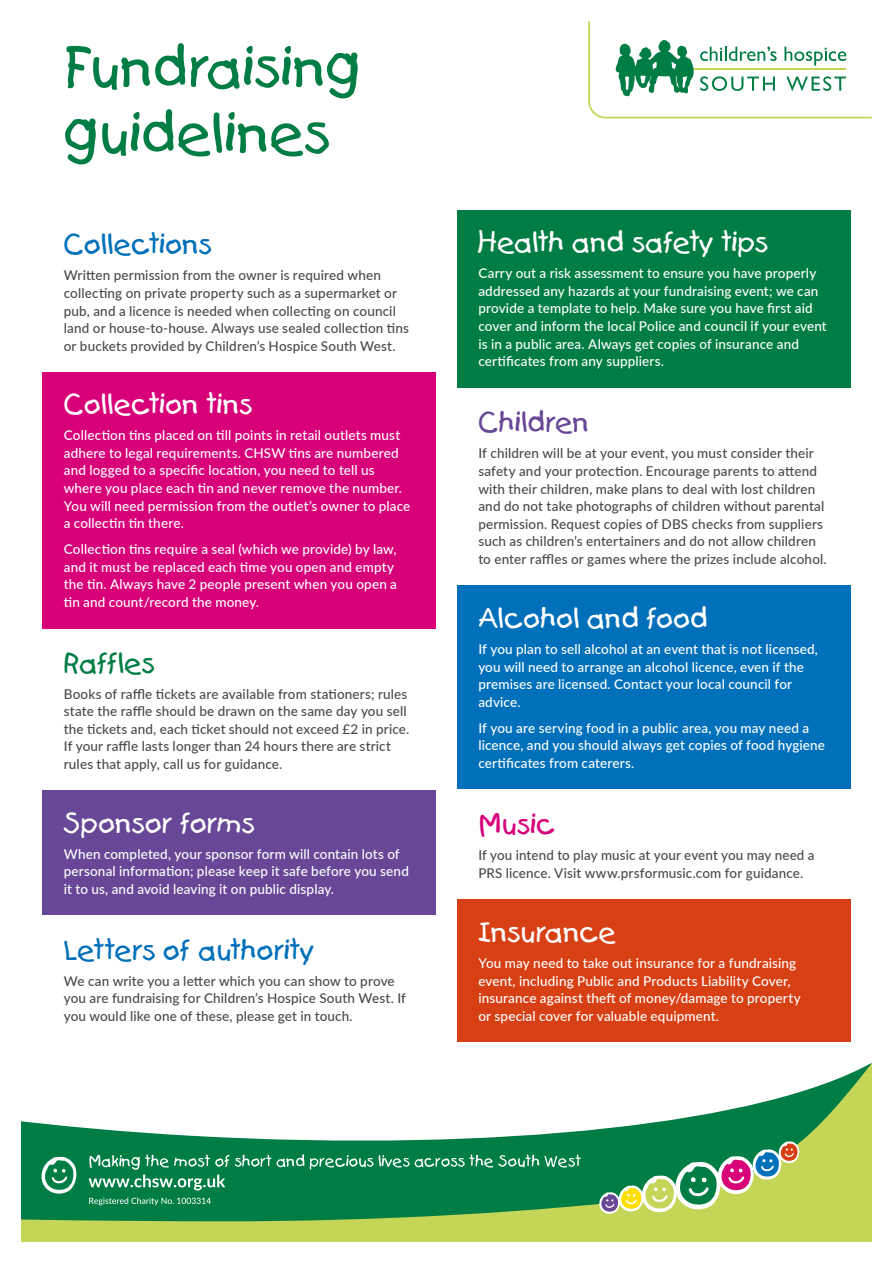
<style>
.page{position:relative;width:893px;height:1263px;background:#fff}
.page>*{position:absolute;margin:0;border:0;box-sizing:border-box;transform-origin:0 0}
.t1{font:60px/66px "First Grader";letter-spacing:.01em;color:#007d44}
.t2{font:30px "First Grader";letter-spacing:-.005em;color:#fff}
.t3{font:30px "First Grader";letter-spacing:-.01em;color:#0070ba}
.t4{font:30px "First Grader";letter-spacing:.01em;color:#674796}
.t5{font:30px "First Grader";letter-spacing:-.01em;color:#007d44}
.t6{font:30px "First Grader";letter-spacing:.015em;color:#d70079}
.t7{font:500 13.5px/17.5px "Lato";letter-spacing:.01em;color:#fff}
.t8{font:500 13.5px/17.5px "Lato";letter-spacing:.01em;color:#4a4a49}
</style>
<div class="page">
<div style="left:457px;top:210px;width:393px;height:177px;background:#007d44"></div>
<div style="left:457px;top:900px;width:393px;height:142px;background:#d74014"></div>
<div style="left:457px;top:585px;width:393px;height:204px;background:#0070ba"></div>
<div style="left:43px;top:372px;width:393px;height:256px;background:#d70079"></div>
<div style="left:43px;top:790px;width:393px;height:125px;background:#674796"></div>
<svg style="left:21px;top:1039px;width:851px;height:203px"></svg>
<svg style="left:599px;top:1141px;width:200px;height:73px;background:#72a46c"></svg>
<svg style="left:41px;top:1157px;width:35px;height:37px"></svg>
<svg style="left:310px;top:1154px;width:271px;height:15px;background:#37996c"></svg>
<svg style="left:89px;top:1154px;width:215px;height:36px;background:#2b9263"></svg>
<svg style="left:89px;top:1197px;width:122px;height:8px"></svg>
<svg style="left:588px;top:21px;width:284px;height:98px"></svg>
<h1 class="t1" style="left:64px;top:33px;width:298px">Fundraising guidelines</h1>
<h2 class="t3" style="left:64px;top:227px;width:149px">Collections</h2>
<p class="t8" style="left:64px;top:266px;width:347px">Written permission from the owner is required when collecting on private property such as a supermarket or pub, and a licence is needed when collecting on council land or house-to-house. Always use sealed collection tins or buckets provided by Children’s Hospice South West.</p>
<h2 class="t2" style="left:64px;top:387px;width:190px">Collection tins</h2>
<p class="t7" style="left:64px;top:426px;width:348px">Collection tins placed on till points in retail outlets must adhere to legal requirements. CHSW tins are numbered and logged to a specific location, you need to tell us where you place each tin and never remove the number.<br>You will need permission from the outlet’s owner to place a collectin tin there.</p>
<p class="t7" style="left:64px;top:540px;width:335px">Collection tins require a seal (which we provide) by law, and it must be replaced each time you open and empty the tin. Always have 2 people present when you open a tin and count/record the money.</p>
<h2 class="t5" style="left:64px;top:645px;width:92px">Raffles</h2>
<p class="t8" style="left:64px;top:684px;width:347px">Books of raffle tickets are available from stationers; rules state the raffle should be drawn on the same day you sell the tickets and, each ticket should not exceed £2 in price.<br>If your raffle lasts longer than 24 hours there are strict rules that apply, call us for guidance.</p>
<h2 class="t2" style="left:64px;top:805px;width:192px">Sponsor forms</h2>
<p class="t7" style="left:64px;top:844px;width:347px">When completed, your sponsor form will contain lots of personal information; please keep it safe before you send it to us, and avoid leaving it on public display.</p>
<h2 class="t3" style="left:64px;top:932px;width:252px">Letters of authority</h2>
<p class="t8" style="left:64px;top:971px;width:344px">We can write you a letter which you can show to prove you are fundraising for Children’s Hospice South West. If you would like one of these, please get in touch.</p>
<h2 class="t2" style="left:478px;top:225px;width:291px">Health and safety tips</h2>
<p class="t7" style="left:478px;top:264px;width:350px">Carry out a risk assessment to ensure you have properly addressed any hazards at your fundraising event; we can provide a template to help. Make sure you have first aid cover and inform the local Police and council if your event is in a public area. Always get copies of insurance and certificates from any suppliers.</p>
<h2 class="t4" style="left:478px;top:405px;width:113px">Children</h2>
<p class="t8" style="left:478px;top:444px;width:350px">If children will be at your event, you must consider their safety and your protection. Encourage parents to attend with their children, make plans to deal with lost children and do not take photographs of children without parental permission. Request copies of DBS checks from suppliers such as children’s entertainers and do not allow children to enter raffles or games where the prizes include alcohol.</p>
<h2 class="t2" style="left:478px;top:600px;width:231px">Alcohol and food</h2>
<p class="t7" style="left:478px;top:640px;width:341px">If you plan to sell alcohol at an event that is not licensed, you will need to arrange an alcohol licence, even if the premises are licensed. Contact your local council for advice.</p>
<p class="t7" style="left:478px;top:718px;width:348px">If you are serving food in a public area, you may need a licence, and you should always get copies of food hygiene certificates from caterers.</p>
<h2 class="t6" style="left:478px;top:807px;width:79px">Music</h2>
<p class="t8" style="left:478px;top:846px;width:338px">If you intend to play music at your event you may need a<br>PRS licence. Visit www.prsformusic.com for guidance.</p>
<h2 class="t2" style="left:478px;top:914px;width:140px">Insurance</h2>
<p class="t7" style="left:478px;top:954px;width:324px">You may need to take out insurance for a fundraising event, including Public and Products Liability Cover, insurance against theft of money/damage to property or special cover for valuable equipment.</p>
</div>
